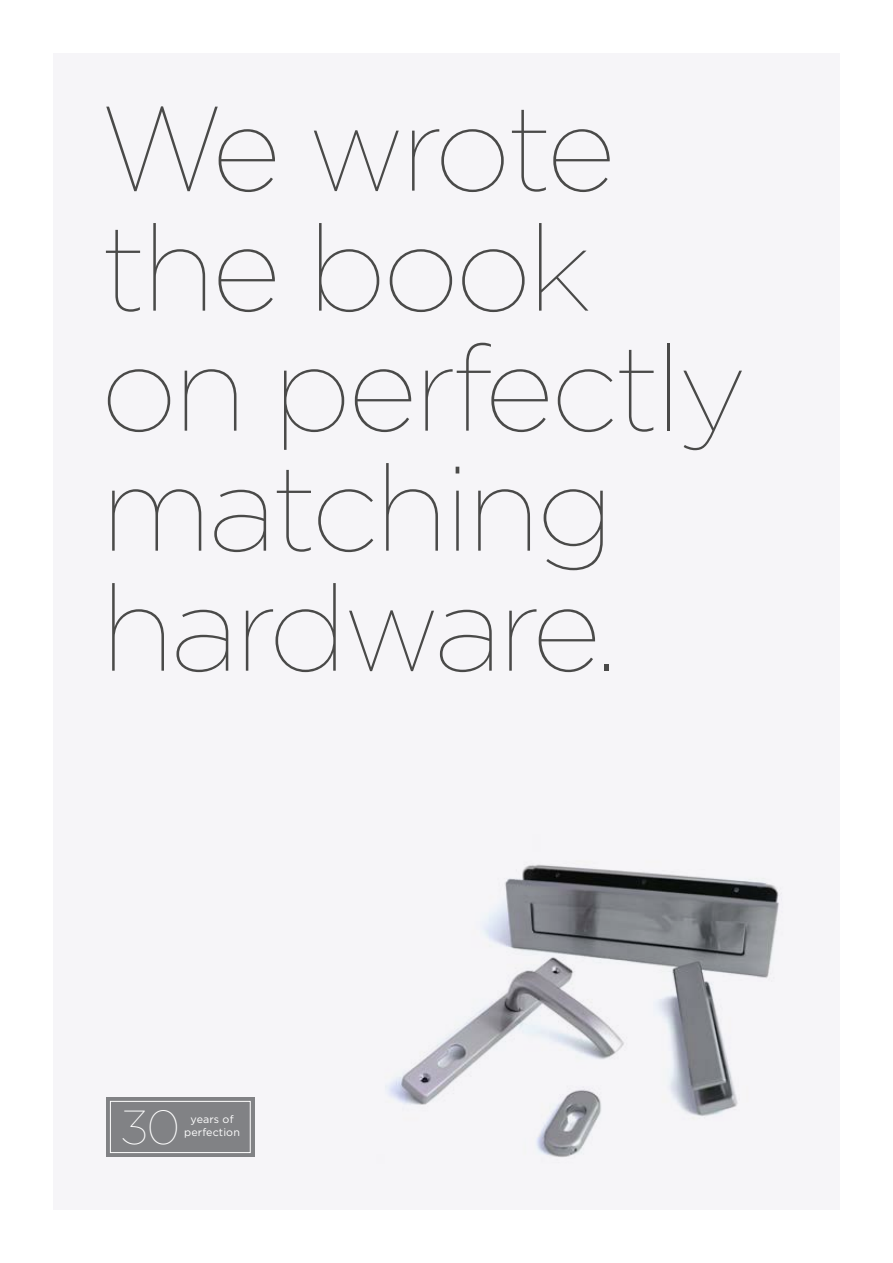
<style>
.page{position:relative;width:893px;height:1263px;background:#fff}
.page>*{position:absolute;margin:0;border:0;box-sizing:border-box;transform-origin:0 0}
.t1{font:100 120px/120px "Gotham";letter-spacing:-.03em;color:#4a4a49}
.t2{font:100 47.7px "Gotham";color:#fff}
.t3{font:10.65px "Gotham";letter-spacing:.01em;color:#fff}
</style>
<div class="page">
<div style="left:53px;top:53px;width:787px;height:1157px;background:#f6f5f8"></div>
<img style="left:385px;top:864px;width:394px;height:293px">
<div style="left:106px;top:1097px;width:148px;height:60px;background:#818285"></div>
<div style="left:110px;top:1101px;width:140px;height:52px;border:1px solid #fff"></div>
<p class="t1" style="left:101px;top:85px;width:647px">We wrote the book on perfectly matching hardware.</p>
<p class="t2" style="left:122px;top:1098px;width:60px">30</p>
<p class="t3" style="left:191px;top:1113px;width:45px">years of</p>
<p class="t3" style="left:184px;top:1125px;width:57px">perfection</p>
</div>
